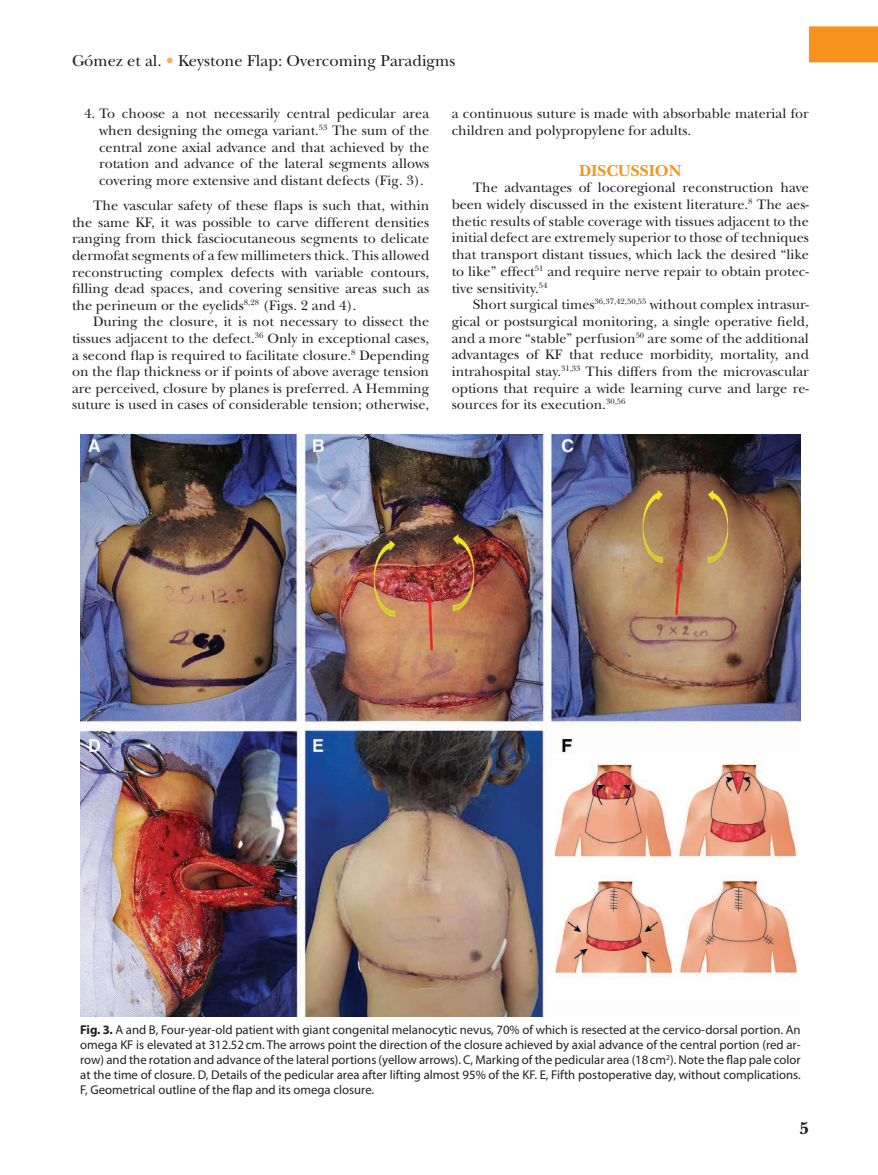
<style>
.page{position:relative;width:878px;height:1175px;background:#fff}
.page>*{position:absolute;margin:0;border:0;box-sizing:border-box;transform-origin:0 0}
.t1{font:700 18px "New Baskerville";color:#231f20}
.t2{font:16.5px "New Baskerville";color:#231f20}
.t3{font:700 16.5px "New Baskerville";color:#f7931d}
.t4{font:14.25px/16.6px "New Baskerville";color:#231f20;text-align:justify}
.t5{font:12.75px/15px "Myriad Pro";color:#231f20;text-align:justify}
.s1{color:#fab05f}
.s2{font-weight:700}
</style>
<div class="page">
<div style="left:808px;top:26px;width:70px;height:36px;background:#f7931d"></div>
<img style="left:80px;top:434px;width:720px;height:582px">
<p class="t2" style="left:72px;top:51px;width:385px">Gómez et al. <span class="s1">•</span> Keystone Flap: Overcoming Paradigms</p>
<p class="t4" style="left:99px;top:106px;width:332px;text-indent:-15px">4. To choose a not necessarily central pedicular area when designing the omega variant.<sup>53</sup> The sum of the central zone axial advance and that achieved by the rotation and advance of the lateral segments allows covering more extensive and distant defects (Fig. 3).</p>
<p class="t4" style="left:72px;top:197px;width:359px;text-indent:21px">The vascular safety of these flaps is such that, within the same KF, it was possible to carve different densities ranging from thick fasciocutaneous segments to delicate dermofat segments of a few millimeters thick. This allowed reconstructing complex defects with variable contours, filling dead spaces, and covering sensitive areas such as the perineum or the eyelids<sup>8,28</sup> (Figs. 2 and 4).</p>
<p class="t4" style="left:72px;top:313px;width:359px;text-indent:21px">During the closure, it is not necessary to dissect the tissues adjacent to the defect.<sup>36</sup> Only in exceptional cases, a second flap is required to facilitate closure.<sup>8</sup> Depending on the flap thickness or if points of above average tension are perceived, closure by planes is preferred. A Hemming suture is used in cases of considerable tension; otherwise,</p>
<p class="t4" style="left:452px;top:106px;width:359px">a continuous suture is made with absorbable material for children and polypropylene for adults.</p>
<p class="t3" style="left:579px;top:161px;width:104px">DISCUSSION</p>
<p class="t4" style="left:451px;top:180px;width:359px;text-indent:21px">The advantages of locoregional reconstruction have been widely discussed in the existent literature.<sup>8</sup> The aes&shy;thetic results of stable coverage with tissues adjacent to the initial defect are extremely superior to those of techniques that transport distant tissues, which lack the desired “like to like” effect<sup>51</sup> and require nerve repair to obtain protec&shy;tive sensitivity.<sup>54</sup></p>
<p class="t4" style="left:451px;top:296px;width:359px;text-indent:21px">Short surgical times<sup>36,37,42,50,55</sup> without complex intrasur&shy;gical or postsurgical monitoring, a single operative field, and a more “stable” perfusion<sup>50</sup> are some of the additional advantages of KF that reduce morbidity, mortality, and intrahospital stay.<sup>31,33</sup> This differs from the microvascular options that require a wide learning curve and large re&shy;sources for its execution.<sup>30,56</sup></p>
<p class="t5" style="left:80px;top:1022px;width:722px"><span class="s2">Fig. 3.</span> A and B, Four-year-old patient with giant congenital melanocytic nevus, 70% of which is resected at the cervico-dorsal portion. An omega KF is elevated at 312.52cm. The arrows point the direction of the closure achieved by axial advance of the central portion (red ar&shy;row) and the rotation and advance of the lateral portions (yellow arrows). C, Marking of the pedicular area (18cm<sup>2</sup>). Note the flap pale color at the time of closure. D, Details of the pedicular area after lifting almost 95% of the KF. E, Fifth postoperative day, without complications.<br>F, Geometrical outline of the flap and its omega closure.</p>
<p class="t1" style="left:799px;top:1118px;width:11px">5</p>
</div>
